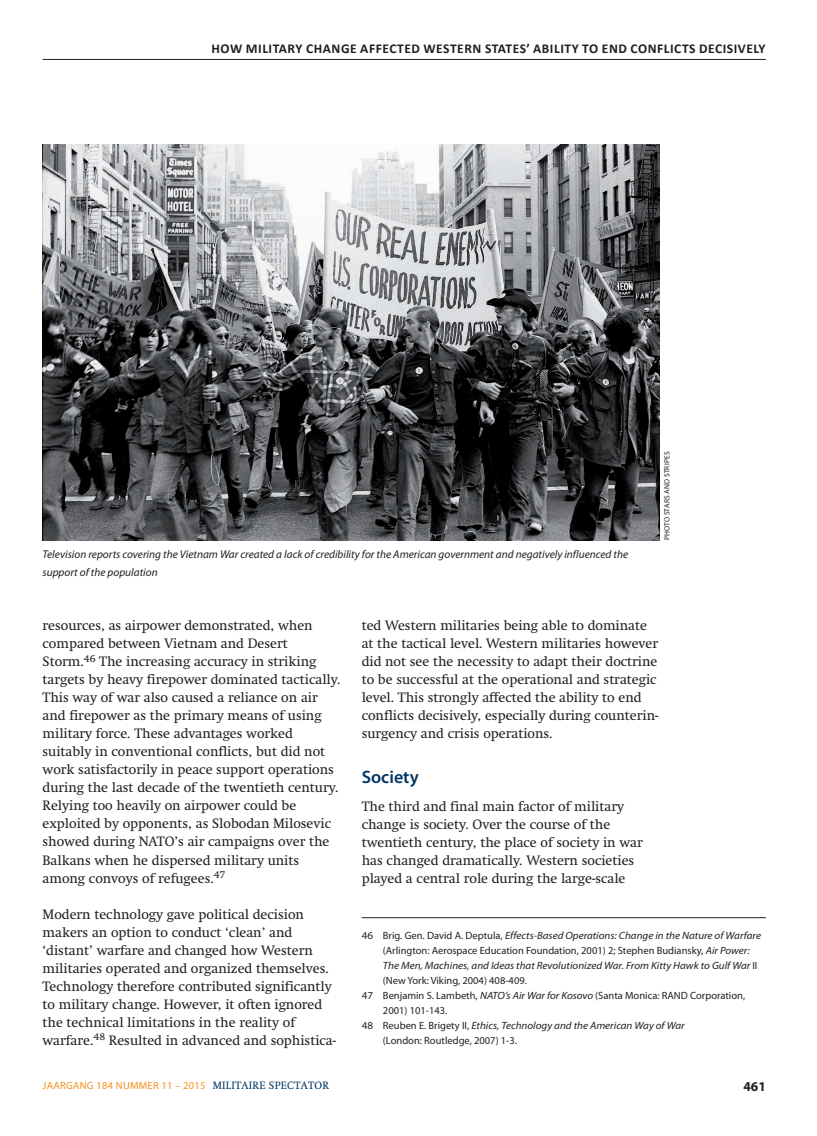
<style>
.page{position:relative;width:817px;height:1136px;background:#fff}
.page>*{position:absolute;margin:0;border:0;box-sizing:border-box;transform-origin:0 0}
.t1{font:600 18px "Myriad Pro";color:#003562}
.t2{font:13.5px/18px "Swift";color:#231f20}
.t3{font:700 13.5px "Calibri";letter-spacing:.04em;color:#231f20}
.t4{font:700 13.5px "Myriad Pro";color:#231f20}
.t5{font:italic 11.25px/18px "Myriad Pro";color:#231f20}
.t6{font:italic 10.5px "Myriad Pro";color:#231f20;scale:1.05 1}
.t7{font:10.5px "Myriad Pro";color:#231f20}
.t8{font:10.5px "Myriad Pro";color:#231f20;scale:1.05 1}
.t9{font:10.5px "Myriad Pro";letter-spacing:.025em;color:#f68f1e}
.t10{font:7.5px "Myriad Pro";letter-spacing:.02em;color:#231f20}
.s1{font-style:normal}
.s2{font-style:italic}
.s3{font-family:"Swift";color:#003562}
</style>
<div class="page">
<hr style="left:43px;top:59px;width:722px;height:1px;background:#231f20">
<img style="left:43px;top:145px;width:616px;height:395px">
<hr style="left:361px;top:917px;width:404px;height:1px;background:#231f20">
<p class="t3" style="left:211px;top:40px;width:555px">HOW MILITARY CHANGE AFFECTED WESTERN STATES’ ABILITY TO END CONFLICTS DECISIVELY</p>
<p class="t5" style="left:43px;top:545px;width:587px">Television reports covering the Vietnam War created a lack of credibility for the American government and negatively influenced the support of the population</p>
<p class="t10" style="left:662px;top:540px;width:89px;rotate:-90deg">Photo Stars and Stripes</p>
<p class="t2" style="left:43px;top:616px;width:299px">resources, as airpower demonstrated, when compared between Vietnam and Desert Storm.<sup>46</sup> The increasing accuracy in striking targets by heavy firepower dominated tactically.<br>This way of war also caused a reliance on air and firepower as the primary means of using military force. These advantages worked suitably in conventional conflicts, but did not work satisfactorily in peace support operations during the last decade of the twentieth century.<br>Relying too heavily on airpower could be exploited by opponents, as Slobodan Milosevic showed during NATO’s air campaigns over the Balkans when he dispersed military units among convoys of refugees.<sup>47</sup></p>
<p class="t2" style="left:43px;top:904px;width:295px">Modern technology gave political decision makers an option to conduct ‘clean’ and ‘distant’ warfare and changed how Western militaries operated and organized themselves.<br>Technology therefore contributed significantly to military change. However, it often ignored the technical limitations in the reality of warfare.<sup>48</sup> Resulted in advanced and sophistica-</p>
<p class="t2" style="left:361px;top:616px;width:298px">ted Western militaries being able to dominate at the tactical level. Western militaries however did not see the necessity to adapt their doctrine to be successful at the operational and strategic level. This strongly affected the ability to end conflicts decisively, especially during counterin&shy;surgency and crisis operations.</p>
<h1 class="t1" style="left:361px;top:767px;width:59px">Society</h1>
<p class="t2" style="left:361px;top:796px;width:282px">The third and final main factor of military change is society. Over the course of the twentieth century, the place of society in war has changed dramatically. Western societies played a central role during the large-scale</p>
<p class="t6" style="left:361px;top:929px;width:382px"><span class="s1">46 Brig. Gen. David A. Deptula,</span> Effects-Based Operations: Change in the Nature of Warfare</p>
<p class="t7" style="left:383px;top:944px;width:368px">(Arlington: Aerospace Education Foundation, 2001) 2; Stephen Budiansky, <span class="s2">Air Power:</span></p>
<p class="t6" style="left:383px;top:959px;width:358px">The Men, Machines, and Ideas that Revolutionized War. From Kitty Hawk to Gulf War <span class="s1">II</span></p>
<p class="t7" style="left:383px;top:974px;width:145px">(New York: Viking, 2004) 408-409.</p>
<p class="t8" style="left:361px;top:989px;width:366px">47 Benjamin S. Lambeth, <span class="s2">NATO’s Air War for Kosovo</span> (Santa Monica: RAND Corporation,</p>
<p class="t7" style="left:383px;top:1004px;width:66px">2001) 101-143.</p>
<p class="t6" style="left:361px;top:1019px;width:309px"><span class="s1">48 Reuben E. Brigety II,</span> Ethics, Technology and the American Way of War</p>
<p class="t7" style="left:383px;top:1034px;width:136px">(London: Routledge, 2007) 1-3.</p>
<p class="t9" style="left:43px;top:1079px;width:288px">JAARGANG 184 NUMMER 11 – 2015 <span class="s3">MILITAIRE SPECTATOR</span></p>
<p class="t4" style="left:743px;top:1078px;width:24px">461</p>
</div>
